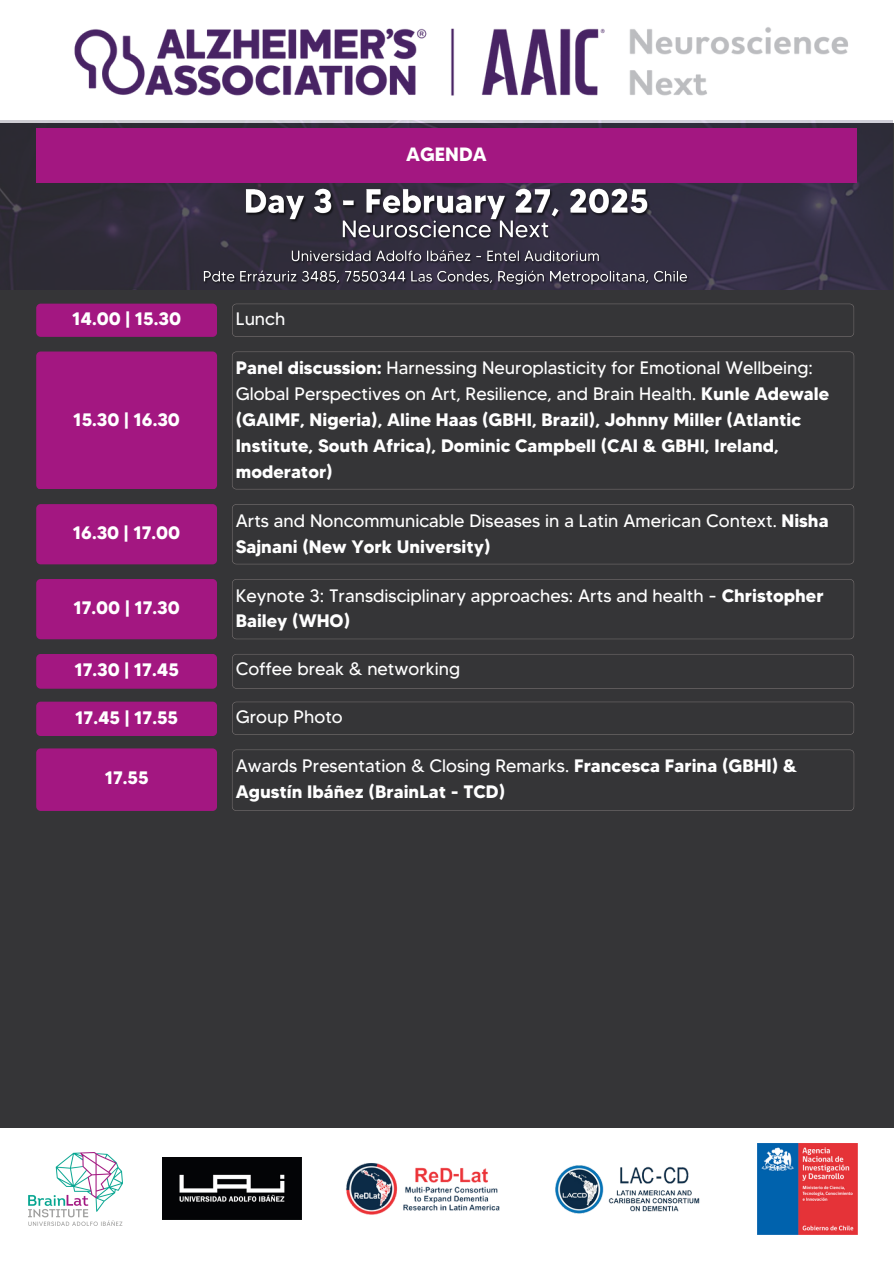
<style>
.page{position:relative;width:894px;height:1264px;background:#fff}
.page>*{position:absolute;margin:0;border:0;box-sizing:border-box;transform-origin:0 0}
.t1{font:700 19.2px "MADETOMMY";color:#fff}
.t2{font:700 18px/25.8px "MADETOMMY";color:#fff}
.t3{font:18px/25.8px "MADETOMMY";color:#fff}
.s1{font-weight:400}
.s2{font-weight:700}
</style>
<div class="page">
<div style="left:0;top:0;width:893px;height:1263px;background:#353537"></div>
<div style="left:0;top:0;width:893px;height:123px;background:#fff"></div>
<div style="left:36px;top:303px;width:181px;height:34px;background:#a31781;border-radius:4px"></div>
<div style="left:232px;top:303px;width:621px;height:34px;border:1px solid #787272;border-radius:4px"></div>
<img style="left:74px;top:27px;width:774px;height:69px">
<div style="left:0;top:1127px;width:893px;height:136px;background:#fff"></div>
<img style="left:163px;top:1157px;width:138px;height:62px">
<img style="left:28px;top:1152px;width:95px;height:73px">
<img style="left:555px;top:1165px;width:145px;height:49px">
<img style="left:346px;top:1163px;width:154px;height:52px">
<img style="left:757px;top:1143px;width:100px;height:91px">
<img style="left:0;top:120px;width:892px;height:169px">
<img style="left:198px;top:215px;width:495px;height:74px">
<img style="left:241px;top:182px;width:412px;height:43px">
<div style="left:36px;top:128px;width:820px;height:54px;background:#a31781"></div>
<div style="left:36px;top:351px;width:181px;height:138px;background:#a31781;border-radius:4px"></div>
<div style="left:232px;top:351px;width:622px;height:138px;border:1px solid #787272;border-radius:4px"></div>
<div style="left:232px;top:504px;width:622px;height:60px;border:1px solid #787272;border-radius:4px"></div>
<div style="left:36px;top:504px;width:181px;height:60px;background:#a31781;border-radius:5px"></div>
<div style="left:232px;top:749px;width:622px;height:62px;border:1px solid #787272;border-radius:4px"></div>
<div style="left:36px;top:748px;width:181px;height:63px;background:#a31781;border-radius:4px"></div>
<div style="left:36px;top:579px;width:181px;height:60px;background:#a31781;border-radius:5px"></div>
<div style="left:232px;top:701px;width:621px;height:34px;border:1px solid #787272;border-radius:4px"></div>
<div style="left:36px;top:701px;width:181px;height:35px;background:#a31781;border-radius:4px"></div>
<div style="left:232px;top:579px;width:622px;height:60px;border:1px solid #787272;border-radius:4px"></div>
<div style="left:232px;top:654px;width:621px;height:34px;border:1px solid #787272;border-radius:4px"></div>
<div style="left:36px;top:654px;width:181px;height:34px;background:#a31781;border-radius:4px"></div>
<p class="t2" style="left:72px;top:305px;width:110px">14.00 | 15.30</p>
<p class="t3" style="left:236px;top:306px;width:51px">Lunch</p>
<h2 class="t1" style="left:406px;top:142px;width:82px">AGENDA</h2>
<h3 class="t2" style="left:73px;top:406px;width:108px">15.30 | 16.30</h3>
<h4 class="t2" style="left:73px;top:519px;width:109px">16.30 | 17.00</h4>
<h3 class="t2" style="left:73px;top:594px;width:108px">17.00 | 17.30</h3>
<h4 class="t2" style="left:236px;top:354px;width:595px">Panel discussion: <span class="s1">Harnessing Neuroplasticity for Emotional Wellbeing:<br>Global Perspectives on Art, Resilience, and Brain Health.</span> Kunle Adewale (GAIMF, Nigeria), Aline Haas (GBHI, Brazil), Johnny Miller (Atlantic Institute, South Africa), Dominic Campbell (CAI &amp; GBHI, Ireland, moderator)</h4>
<h3 class="t3" style="left:236px;top:507px;width:594px">Arts and Noncommunicable Diseases in a Latin American Context. <span class="s2">Nisha<br>Sajnani (New York University)</span></h3>
<h4 class="t3" style="left:236px;top:582px;width:589px">Keynote 3: Transdisciplinary approaches: Arts and health - <span class="s2">Christopher<br>Bailey (WHO)</span></h4>
<h4 class="t2" style="left:74px;top:657px;width:106px">17.30 | 17.45</h4>
<h3 class="t3" style="left:236px;top:656px;width:226px">Coffee break &amp; networking</h3>
<h3 class="t2" style="left:75px;top:704px;width:104px">17.45 | 17.55</h3>
<h4 class="t3" style="left:236px;top:703px;width:108px">Group Photo</h4>
<h4 class="t2" style="left:105px;top:765px;width:45px">17.55</h4>
<h3 class="t2" style="left:236px;top:752px;width:563px"><span class="s1">Awards Presentation &amp; Closing Remarks.</span> Francesca Farina (GBHI) &amp;<br>Agustín Ibáñez (BrainLat - TCD)</h3>
</div>
